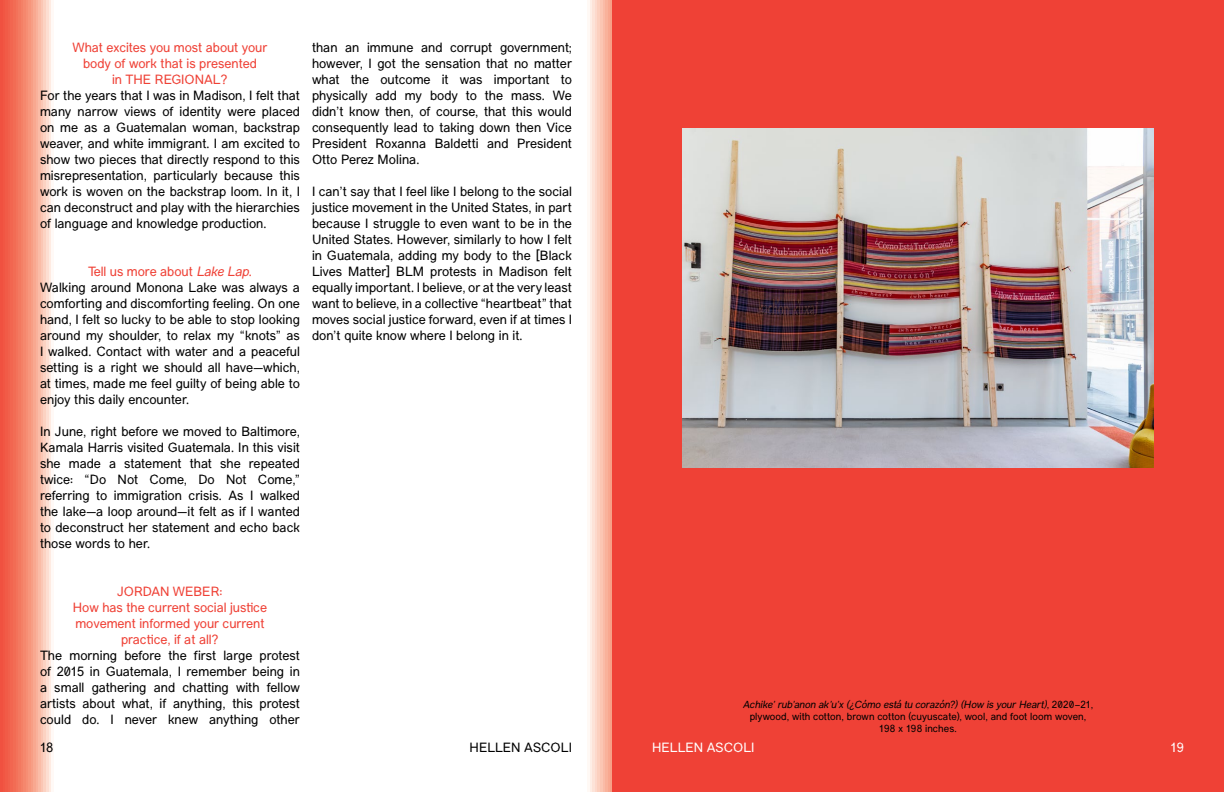
<style>
.page{position:relative;width:1224px;height:792px;background:#fff}
.page>*{position:absolute;margin:0;border:0;box-sizing:border-box;transform-origin:0 0}
.t1{font:13px/16px "Manifont Grotesk Book Updated";color:#000;text-align:justify}
.t2{font:13px/16px "Manifont Grotesk Book Updated";letter-spacing:-.005em;color:#ef4136;text-align:center}
.t3{font:13px "Manifont Grotesk Book Updated";letter-spacing:-.015em;color:#fff}
.t4{font:10px/12px "Manifont Grotesk Book Updated";letter-spacing:.005em;color:#000;text-align:center}
.t5{font:italic 10px "Manifont Grotesk";color:#000}
.s1{color:#ef4136}
.s2{font-family:"Manifont Grotesk";font-style:italic;color:#ef4136}
.s3{font-family:"Manifont Grotesk Book Updated";font-style:normal}
</style>
<div class="page">
<div style="left:612px;top:0;width:612px;height:792px;background:#ef4136"></div>
<svg style="left:0;top:0;width:612px;height:792px"></svg>
<img style="left:683px;top:128px;width:470px;height:340px">
<p class="t2" style="left:73px;top:39px;width:196px">What excites you most about your body of work that is presented<br>in THE REGIONAL?</p>
<p class="t1" style="left:40px;top:87px;width:262px">For the years that I was in Madison, I felt that many narrow views of identity were placed on me as a Guatemalan woman, backstrap weaver, and white immigrant. I am excited to show two pieces that directly respond to this misrepresentation, particularly because this work is woven on the backstrap loom. In it, I can deconstruct and play with the hierarchies of language and knowledge production.</p>
<p class="t1" style="left:40px;top:264px;width:262px;text-align:left;text-indent:48px"><span class="s1">Tell us more about</span> <span class="s2">Lake Lap</span><span class="s1">.<br></span>Walking around Monona Lake was always a comforting and discomforting feeling. On one hand, I felt so lucky to be able to stop looking around my shoulder, to relax my “knots” as I walked. Contact with water and a peaceful setting is a right we should all have—which, at times, made me feel guilty of being able to enjoy this daily encounter.</p>
<p class="t1" style="left:40px;top:424px;width:262px">In June, right before we moved to Baltimore, Kamala Harris visited Guatemala. In this visit she made a statement that she repeated twice: “Do Not Come, Do Not Come,” referring to immigration crisis. As I walked the lake—a loop around—it felt as if I wanted to deconstruct her statement and echo back those words to her.</p>
<p class="t2" style="left:73px;top:584px;width:196px">JORDAN WEBER:<br>How has the current social justice movement informed your current practice, if at all?</p>
<p class="t1" style="left:40px;top:648px;width:261px">The morning before the first large protest of 2015 in Guatemala, I remember being in a small gathering and chatting with fellow artists about what, if anything, this protest could do. I never knew anything other</p>
<p class="t1" style="left:312px;top:40px;width:262px">than an immune and corrupt government; however, I got the sensation that no matter what the outcome it was important to physically add my body to the mass. We didn’t know then, of course, that this would consequently lead to taking down then Vice President Roxanna Baldetti and President Otto Perez Molina.</p>
<p class="t1" style="left:312px;top:184px;width:262px">I can’t say that I feel like I belong to the social justice movement in the United States, in part because I struggle to even want to be in the United States. However, similarly to how I felt in Guatemala, adding my body to the [Black Lives Matter] BLM protests in Madison felt equally important. I believe, or at the very least want to believe, in a collective “heartbeat” that moves social justice forward, even if at times I don’t quite know where I belong in it.</p>
<p class="t5" style="left:743px;top:697px;width:352px">Achike' rub'anon ak'u'x (¿Cómo está tu corazón?) (How is your Heart)<span class="s3">, 2020–21,</span></p>
<p class="t4" style="left:750px;top:711px;width:338px">plywood, with cotton, brown cotton (cuyuscate), wool, and foot loom woven,<br>198 x 198 inches.</p>
<p class="t1" style="left:40px;top:739px;width:15px">18</p>
<p class="t1" style="left:469px;top:739px;width:104px">HELLEN ASCOLI</p>
<p class="t3" style="left:652px;top:738px;width:104px">HELLEN ASCOLI</p>
<p class="t3" style="left:1171px;top:738px;width:15px">19</p>
</div>
